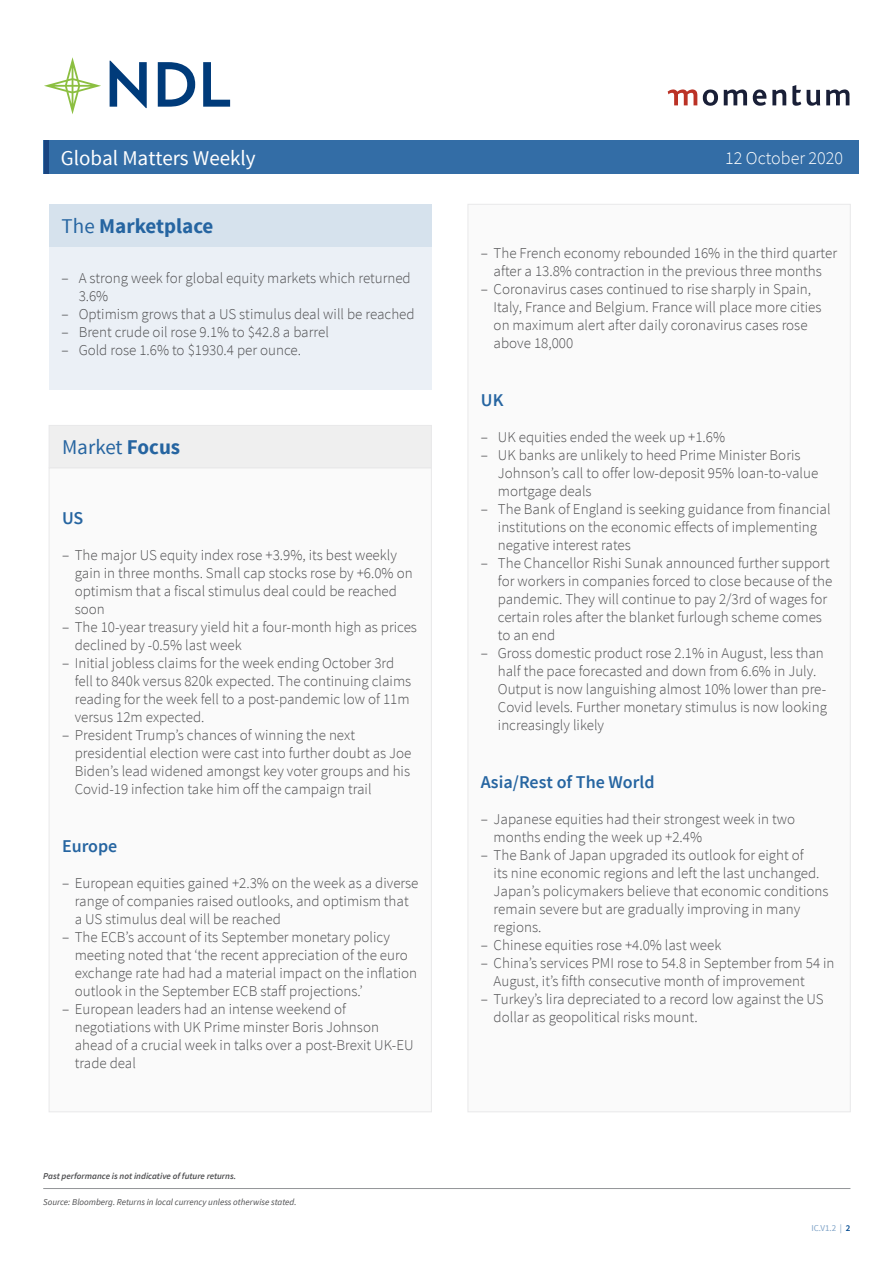
<style>
.page{position:relative;width:893px;height:1263px;background:#fff}
.page>*{position:absolute;margin:0;border:0;box-sizing:border-box;transform-origin:0 0}
.t1{font:21px "Source Sans Pro";color:#fff}
.t2{font:700 21px "Source Sans Pro";color:#2665a1}
.t3{font:21px "Source Sans Pro";color:#2665a1}
.t4{font:600 18px "Source Sans Pro";color:#2665a1}
.t5{font:300 18px "Source Sans Pro";color:#fff}
.t6{font:300 15px/18px "Source Sans Pro";color:#4d4d4f}
.t7{font:italic 9px "Source Sans Pro";color:#4d4d4f}
.t8{font:italic 600 9px "Source Sans Pro";color:#4d4d4f}
.t9{font:9px "Source Sans Pro";color:#80a4c8}
.s1{font-weight:400}
.s2{font-weight:700}
.s3{font-weight:600;color:#004990}
</style>
<div class="page">
<svg style="left:668px;top:89px;width:29px;height:16px"></svg>
<svg style="left:724px;top:89px;width:23px;height:16px"></svg>
<svg style="left:753px;top:89px;width:13px;height:17px"></svg>
<svg style="left:772px;top:89px;width:14px;height:16px"></svg>
<svg style="left:792px;top:85px;width:9px;height:21px"></svg>
<svg style="left:807px;top:90px;width:13px;height:16px"></svg>
<svg style="left:826px;top:89px;width:23px;height:16px"></svg>
<svg style="left:703px;top:89px;width:15px;height:17px"></svg>
<div style="left:44px;top:140px;width:815px;height:34px;background:#336da6"></div>
<hr style="left:44px;top:140px;width:4px;height:34px;background:#194581">
<svg style="left:44px;top:57px;width:57px;height:57px"></svg>
<svg style="left:110px;top:61px;width:37px;height:47px"></svg>
<svg style="left:158px;top:62px;width:37px;height:45px"></svg>
<svg style="left:203px;top:62px;width:27px;height:45px"></svg>
<hr style="left:43px;top:1188px;width:807px;height:1px;background:#939598">
<div style="left:49px;top:247px;width:383px;height:142px;background:#ebf0f6"></div>
<div style="left:49px;top:204px;width:383px;height:43px;background:#d6e2ed"></div>
<div style="left:49px;top:468px;width:382px;height:644px;background:#fafafa"></div>
<div style="left:49px;top:425px;width:382px;height:43px;background:#efefef"></div>
<div style="left:468px;top:204px;width:382px;height:908px;background:#fafafa"></div>
<h1 class="t1" style="left:61px;top:145px;width:196px">Global Matters Weekly</h1>
<p class="t5" style="left:725px;top:147px;width:119px">12 October 2020</p>
<h1 class="t2" style="left:62px;top:213px;width:153px"><span class="s1">The</span> Marketplace</h1>
<p class="t6" style="left:79px;top:269px;width:334px;text-indent:-17px">– A strong week for global equity markets which returned<br>3.6%</p>
<p class="t6" style="left:62px;top:305px;width:354px">– Optimism grows that a US stimulus deal will be reached</p>
<p class="t6" style="left:62px;top:323px;width:269px">– Brent crude oil rose 9.1% to $42.8 a barrel</p>
<p class="t6" style="left:62px;top:341px;width:241px">– Gold rose 1.6% to $1930.4 per ounce.</p>
<h1 class="t3" style="left:62px;top:434px;width:120px">Market <span class="s2">Focus</span></h1>
<p class="t4" style="left:62px;top:507px;width:23px">US</p>
<p class="t6" style="left:75px;top:546px;width:339px;text-indent:-13px">– The major US equity index rose +3.9%, its best weekly gain in three months. Small cap stocks rose by +6.0% on optimism that a fiscal stimulus deal could be reached soon</p>
<p class="t6" style="left:75px;top:618px;width:344px;text-indent:-13px">– The 10-year treasury yield hit a four-month high as prices declined by -0.5% last week</p>
<p class="t6" style="left:75px;top:654px;width:338px;text-indent:-13px">– Initial jobless claims for the week ending October 3rd fell to 840k versus 820k expected. The continuing claims reading for the week fell to a post-pandemic low of 11m versus 12m expected.</p>
<p class="t6" style="left:75px;top:726px;width:338px;text-indent:-13px">– President Trump’s chances of winning the next presidential election were cast into further doubt as Joe Biden’s lead widened amongst key voter groups and his Covid-19 infection take him off the campaign trail</p>
<p class="t4" style="left:62px;top:834px;width:57px">Europe</p>
<p class="t6" style="left:75px;top:874px;width:345px;text-indent:-13px">– European equities gained +2.3% on the week as a diverse range of companies raised outlooks, and optimism that a US stimulus deal will be reached</p>
<p class="t6" style="left:75px;top:928px;width:344px;text-indent:-13px">– The ECB’s account of its September monetary policy meeting noted that ‘the recent appreciation of the euro exchange rate had had a material impact on the inflation outlook in the September ECB staff projections.’</p>
<p class="t6" style="left:75px;top:1000px;width:340px;text-indent:-13px">– European leaders had an intense weekend of negotiations with UK Prime minster Boris Johnson ahead of a crucial week in talks over a post-Brexit UK-EU trade deal</p>
<p class="t8" style="left:43px;top:1170px;width:194px">Past performance is not indicative of future returns.</p>
<p class="t7" style="left:43px;top:1196px;width:255px">Source: Bloomberg. Returns in local currency unless otherwise stated.</p>
<p class="t6" style="left:481px;top:244px;width:358px;text-align:center">– The French economy rebounded 16% in the third quarter after a 13.8% contraction in the previous three months</p>
<p class="t6" style="left:494px;top:280px;width:329px;text-indent:-13px">– Coronavirus cases continued to rise sharply in Spain, Italy, France and Belgium. France will place more cities on maximum alert after daily coronavirus cases rose above 18,000</p>
<p class="t4" style="left:481px;top:389px;width:24px">UK</p>
<p class="t6" style="left:481px;top:428px;width:246px">– UK equities ended the week up +1.6%</p>
<p class="t6" style="left:498px;top:446px;width:322px;text-indent:-17px">– UK banks are unlikely to heed Prime Minister Boris<br>Johnson’s call to offer low-deposit 95% loan-to-value mortgage deals</p>
<p class="t6" style="left:498px;top:500px;width:334px;text-indent:-17px">– The Bank of England is seeking guidance from financial institutions on the economic effects of implementing negative interest rates</p>
<p class="t6" style="left:498px;top:554px;width:336px;text-indent:-17px">– The Chancellor Rishi Sunak announced further support for workers in companies forced to close because of the pandemic. They will continue to pay 2/3rd of wages for certain roles after the blanket furlough scheme comes to an end</p>
<p class="t6" style="left:498px;top:644px;width:331px;text-indent:-17px">– Gross domestic product rose 2.1% in August, less than half the pace forecasted and down from 6.6% in July.<br>Output is now languishing almost 10% lower than pre-Covid levels. Further monetary stimulus is now looking increasingly likely</p>
<p class="t4" style="left:481px;top:770px;width:175px">Asia/Rest of The World</p>
<p class="t6" style="left:494px;top:810px;width:303px;text-indent:-13px">– Japanese equities had their strongest week in two months ending the week up +2.4%</p>
<p class="t6" style="left:494px;top:846px;width:336px;text-indent:-13px">– The Bank of Japan upgraded its outlook for eight of<br>its nine economic regions and left the last unchanged.<br>Japan’s policymakers believe that economic conditions remain severe but are gradually improving in many regions.</p>
<p class="t6" style="left:481px;top:936px;width:242px">– Chinese equities rose +4.0% last week</p>
<p class="t6" style="left:494px;top:954px;width:342px;text-indent:-13px">– China’s services PMI rose to 54.8 in September from 54 in<br>August, it’s fifth consecutive month of improvement</p>
<p class="t6" style="left:494px;top:990px;width:332px;text-indent:-13px">– Turkey’s lira depreciated to a record low against the US dollar as geopolitical risks mount.</p>
<p class="t9" style="left:811px;top:1223px;width:41px">IC.V1.2 | <span class="s3">2</span></p>
</div>
